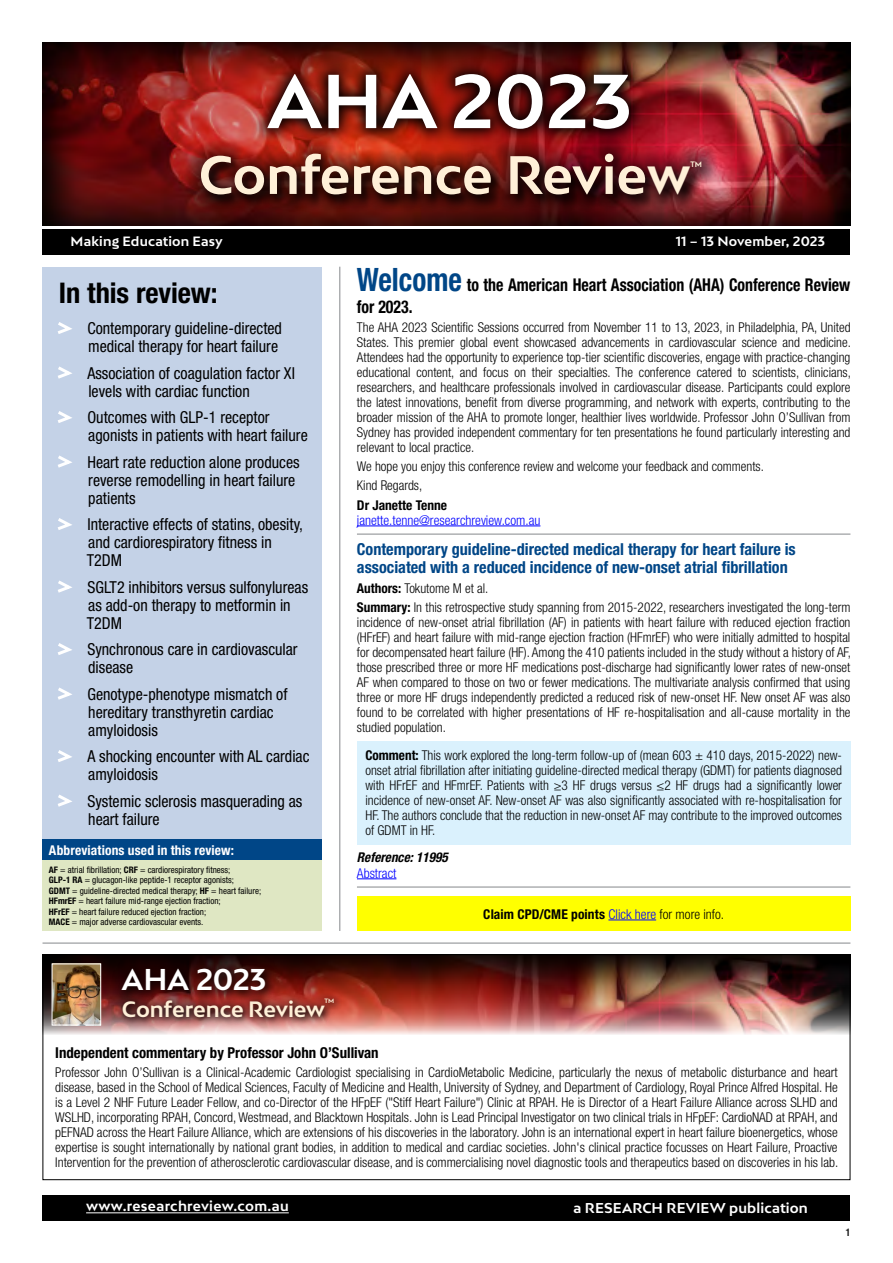
<style>
.page{position:relative;width:893px;height:1263px;background:#fff}
.page>*{position:absolute;margin:0;border:0;box-sizing:border-box;transform-origin:0 0}
.t1{font:700 72px "Bw Mitga";color:#fff}
.t2{font:700 51px "Bw Mitga";letter-spacing:-.005em;color:#fff0d8}
.t3{font:700 condensed 28.5px "Helvetica Neue LT Pro";letter-spacing:-.005em;color:#000}
.t4{font:700 28.5px "Bw Mitga";letter-spacing:-.01em;color:#fff}
.t5{font:700 21px "Bw Mitga";letter-spacing:-.005em;color:#fff0d8}
.t6{font:700 condensed 17.55px/22px "Helvetica Neue LT Pro";color:#000;scale:.9 1}
.t7{font:condensed 16.5px/18px "Helvetica Neue LT Pro";color:#000}
.t8{font:700 condensed 16.5px/18px "Helvetica Neue LT Pro";color:#004687}
.t9{font:700 condensed 15px "Helvetica Neue LT Pro";color:#000}
.t10{font:300 condensed 13.5px/15px "Helvetica Neue LT Pro";color:#000;text-align:justify}
.t11{font:700 condensed 13.5px "Helvetica Neue LT Pro";letter-spacing:.005em;color:#000}
.t12{font:700 13.5px "Bw Mitga";letter-spacing:.01em;color:#fff}
.t13{font:300 condensed 13.5px "Helvetica Neue LT Pro";color:#00f}
.t14{font:700 condensed 13.5px "Helvetica Neue LT Pro";letter-spacing:.01em;color:#fff}
.t15{font:italic 700 condensed 13.5px "Helvetica Neue LT Pro";color:#000}
.t16{font:700 12.75px "Bw Mitga";letter-spacing:.015em;color:#fff}
.t17{font:500 condensed 10.5px "Helvetica Neue LT Pro";color:#000}
.t18{font:condensed 9px/10.5px "Helvetica Neue LT Pro";color:#000}
.t19{font:700 7.5px "Bw Mitga";color:#fff0d8;scale:.95 1}
.t20{font:700 6px "Bw Mitga";color:#fff0d8}
.s1{font-weight:700}
.s2{font-size:32.25px;color:#004687}
.s3{font-weight:300;color:#00f}
.s4{font-weight:300}
</style>
<div class="page">
<div style="left:43px;top:1195px;width:807px;height:25px;background:#000"></div>
<hr style="left:86px;top:1212px;width:203px;height:1px;background:#fff">
<div style="left:43px;top:267px;width:279px;height:574px;background:#c4d2e7"></div>
<div style="left:43px;top:839px;width:279px;height:21px;background:#004687"></div>
<div style="left:43px;top:860px;width:279px;height:71px;background:#dfe7c3"></div>
<hr style="left:339px;top:267px;width:1px;height:664px;background:#939598">
<hr style="left:357px;top:533px;width:493px;height:2px;background:#939598">
<hr style="left:43px;top:942px;width:807px;height:2px;background:#939598">
<div style="left:43px;top:229px;width:807px;height:25px;background:#000"></div>
<img style="left:43px;top:43px;width:807px;height:183px">
<img style="left:184px;top:136px;width:534px;height:76px">
<img style="left:251px;top:57px;width:394px;height:88px">
<hr style="left:357px;top:526px;width:183px;height:1px;background:#00f">
<div style="left:357px;top:741px;width:493px;height:104px;background:#daf1fd"></div>
<hr style="left:357px;top:878px;width:39px;height:1px;background:#00f">
<svg style="left:58px;top:322px;width:14px;height:12px"></svg>
<svg style="left:58px;top:366px;width:14px;height:13px"></svg>
<svg style="left:58px;top:411px;width:14px;height:12px"></svg>
<svg style="left:58px;top:455px;width:14px;height:13px"></svg>
<svg style="left:58px;top:518px;width:14px;height:12px"></svg>
<svg style="left:58px;top:580px;width:14px;height:13px"></svg>
<svg style="left:58px;top:643px;width:14px;height:12px"></svg>
<svg style="left:58px;top:687px;width:14px;height:13px"></svg>
<svg style="left:58px;top:750px;width:14px;height:12px"></svg>
<svg style="left:58px;top:794px;width:14px;height:13px"></svg>
<hr style="left:357px;top:886px;width:493px;height:1px;background:#939598">
<div style="left:357px;top:896px;width:493px;height:35px;background:#ff0"></div>
<hr style="left:608px;top:919px;width:48px;height:1px;background:#00f">
<img style="left:45px;top:956px;width:803px;height:78px">
<div style="left:110px;top:985px;width:237px;height:45px;background:#000;opacity:.75"></div>
<div style="left:108px;top:952px;width:173px;height:55px;background:#000;opacity:.75"></div>
<div style="left:43px;top:954px;width:807px;height:226px;border:1px solid #000"></div>
<img style="left:54px;top:965px;width:45px;height:58px">
<div style="left:52px;top:963px;width:49px;height:62px;border:1px solid #fff"></div>
<h1 class="t1" style="left:268px;top:53px;width:366px">AHA 2023</h1>
<h2 class="t2" style="left:199px;top:141px;width:493px">Conference Review</h2>
<p class="t19" style="left:690px;top:159px;width:14px">TM</p>
<p class="t16" style="left:71px;top:233px;width:154px">Making Education Easy</p>
<h3 class="t3" style="left:59px;top:276px;width:160px">In this review:</h3>
<p class="t7" style="left:87px;top:319px;width:196px">Contemporary guideline-directed medical therapy for heart failure</p>
<p class="t7" style="left:87px;top:364px;width:209px">Association of coagulation factor XI levels with cardiac function</p>
<p class="t7" style="left:87px;top:408px;width:222px">Outcomes with GLP-1 receptor agonists in patients with heart failure</p>
<p class="t7" style="left:87px;top:453px;width:214px">Heart rate reduction alone produces reverse remodelling in heart failure patients</p>
<p class="t7" style="left:87px;top:515px;width:218px">Interactive effects of statins, obesity, and cardiorespiratory fitness in<br>T2DM</p>
<p class="t7" style="left:87px;top:578px;width:223px">SGLT2 inhibitors versus sulfonylureas as add-on therapy to metformin in<br>T2DM</p>
<p class="t7" style="left:87px;top:640px;width:212px">Synchronous care in cardiovascular disease</p>
<p class="t7" style="left:87px;top:685px;width:202px">Genotype-phenotype mismatch of hereditary transthyretin cardiac amyloidosis</p>
<p class="t7" style="left:87px;top:747px;width:224px">A shocking encounter with AL cardiac amyloidosis</p>
<p class="t7" style="left:87px;top:792px;width:217px">Systemic sclerosis masquerading as heart failure</p>
<p class="t14" style="left:49px;top:841px;width:187px">Abbreviations used in this review:</p>
<p class="t18" style="left:49px;top:864px;width:214px"><span class="s1">AF</span> = atrial fibrillation; <span class="s1">CRF</span> = cardiorespiratory fitness;<br><span class="s1">GLP-1 RA</span> = glucagon-like peptide-1 receptor agonists;<br><span class="s1">GDMT</span> = guideline-directed medical therapy; <span class="s1">HF</span> = heart failure; <span class="s1">HFmrEF</span> = heart failure mid-range ejection fraction;<br><span class="s1">HFrEF</span> = heart failure reduced ejection fraction;<br><span class="s1">MACE</span> = major adverse cardiovascular events.</p>
<h3 class="t4" style="left:122px;top:961px;width:146px">AHA 2023</h3>
<h3 class="t5" style="left:122px;top:995px;width:205px">Conference Review</h3>
<p class="t20" style="left:324px;top:997px;width:11px">TM</p>
<p class="t16" style="left:676px;top:233px;width:151px">11 – 13 November, 2023</p>
<p class="t6" style="left:357px;top:273px;width:550px"><span class="s2">Welcome</span> to the American Heart Association (AHA) Conference Review for 2023.</p>
<p class="t10" style="left:357px;top:319px;width:496px">The AHA 2023 Scientific Sessions occurred from November 11 to 13, 2023, in Philadelphia, PA, United States. This premier global event showcased advancements in cardiovascular science and medicine.<br>Attendees had the opportunity to experience top-tier scientific discoveries, engage with practice-changing educational content, and focus on their specialties. The conference catered to scientists, clinicians, researchers, and healthcare professionals involved in cardiovascular disease. Participants could explore the latest innovations, benefit from diverse programming, and network with experts, contributing to the broader mission of the AHA to promote longer, healthier lives worldwide. Professor John O’Sullivan from Sydney has provided independent commentary for ten presentations he found particularly interesting and relevant to local practice.</p>
<p class="t10" style="left:357px;top:457px;width:408px;line-height:19.2px">We hope you enjoy this conference review and welcome your feedback and comments.<br>Kind Regards,</p>
<p class="t11" style="left:357px;top:497px;width:92px">Dr Janette Tenne</p>
<p class="t13" style="left:357px;top:512px;width:185px">janette.tenne@researchreview.com.au</p>
<p class="t8" style="left:357px;top:540px;width:440px">Contemporary guideline-directed medical therapy for heart failure is associated with a reduced incidence of new-onset atrial fibrillation</p>
<p class="t10" style="left:357px;top:578px;width:495px;line-height:19.2px"><span class="s1">Authors:</span> Tokutome M et al.<br><span class="s1">Summary:</span> In this retrospective study spanning from 2015-2022, researchers investigated the long-term</p>
<p class="t10" style="left:357px;top:614px;width:495px">incidence of new-onset atrial fibrillation (AF) in patients with heart failure with reduced ejection fraction (HFrEF) and heart failure with mid-range ejection fraction (HFmrEF) who were initially admitted to hospital for decompensated heart failure (HF). Among the 410 patients included in the study without a history of AF, those prescribed three or more HF medications post-discharge had significantly lower rates of new-onset AF when compared to those on two or fewer medications. The multivariate analysis confirmed that using three or more HF drugs independently predicted a reduced risk of new-onset HF. New onset AF was also found to be correlated with higher presentations of HF re-hospitalisation and all-cause mortality in the studied population.</p>
<p class="t10" style="left:365px;top:747px;width:478px"><span class="s1">Comment:</span> This work explored the long-term follow-up of (mean 603 ± 410 days, 2015-2022) new&shy;onset atrial fibrillation after initiating guideline-directed medical therapy (GDMT) for patients diagnosed with HFrEF and HFmrEF. Patients with ≥3 HF drugs versus ≤2 HF drugs had a significantly lower incidence of new-onset AF. New-onset AF was also significantly associated with re-hospitalisation for HF. The authors conclude that the reduction in new-onset AF may contribute to the improved outcomes of GDMT in HF.</p>
<p class="t15" style="left:357px;top:849px;width:93px">Reference: 11995</p>
<p class="t13" style="left:357px;top:865px;width:41px">Abstract</p>
<p class="t11" style="left:483px;top:906px;width:242px">Claim CPD/CME points <span class="s3">Click here</span> <span class="s4">for more info.</span></p>
<p class="t9" style="left:55px;top:1043px;width:325px">Independent commentary by Professor John O’Sullivan</p>
<p class="t10" style="left:55px;top:1065px;width:784px">Professor John O’Sullivan is a Clinical-Academic Cardiologist specialising in CardioMetabolic Medicine, particularly the nexus of metabolic disturbance and heart disease, based in the School of Medical Sciences, Faculty of Medicine and Health, University of Sydney, and Department of Cardiology, Royal Prince Alfred Hospital. He is a Level 2 NHF Future Leader Fellow, and co-Director of the HFpEF ("Stiff Heart Failure") Clinic at RPAH. He is Director of a Heart Failure Alliance across SLHD and WSLHD, incorporating RPAH, Concord, Westmead, and Blacktown Hospitals. John is Lead Principal Investigator on two clinical trials in HFpEF: CardioNAD at RPAH, and pEFNAD across the Heart Failure Alliance, which are extensions of his discoveries in the laboratory. John is an international expert in heart failure bioenergetics, whose expertise is sought internationally by national grant bodies, in addition to medical and cardiac societies. John's clinical practice focusses on Heart Failure, Proactive Intervention for the prevention of atherosclerotic cardiovascular disease, and is commercialising novel diagnostic tools and therapeutics based on discoveries in his lab.</p>
<p class="t12" style="left:86px;top:1197px;width:204px">www.researchreview.com.au</p>
<p class="t12" style="left:574px;top:1199px;width:236px">a RESEARCH REVIEW publication</p>
<p class="t17" style="left:845px;top:1226px;width:7px">1</p>
</div>
